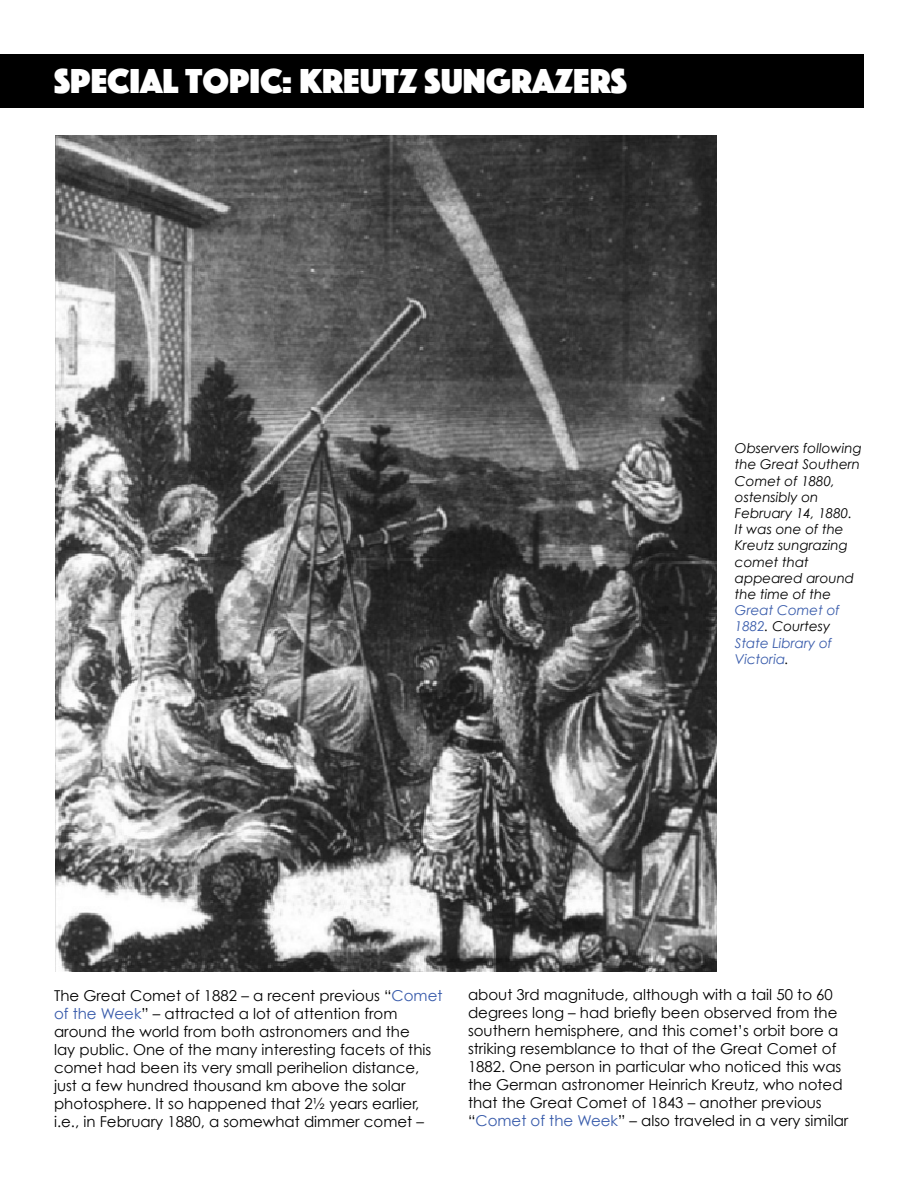
<style>
.page{position:relative;width:918px;height:1188px;background:#fff}
.page>*{position:absolute;margin:0;border:0;box-sizing:border-box;transform-origin:0 0}
.t1{font:36px "Phosphate Solid";color:#fff}
.Body_Type{font:15px/18px "Century Gothic";color:#000}
.Cutlines{font:italic 13.5px/16.2px "Century Gothic";color:#000}
.s1{color:#385bab}
</style>
<div class="page">
<div style="left:0;top:54px;width:864px;height:54px;background:#000"></div>
<img style="left:56px;top:136px;width:661px;height:835px">
<p class="t1" style="left:54px;top:55px;width:574px">SPECIAL TOPIC: KREUTZ SUNGRAZERS</p>
<p class="Cutlines" style="left:735px;top:440px;width:128px">Observers following the Great Southern<br>Comet of 1880, ostensibly on<br>February 14, 1880.<br>It was one of the<br>Kreutz sungrazing comet that appeared around the time of the<br><span class="s1">Great Comet of<br>1882</span>. Courtesy<br><span class="s1">State Library of<br>Victoria</span>.</p>
<p class="Body_Type" style="left:54px;top:987px;width:390px">The Great Comet of 1882 – a recent previous “<span class="s1">Comet of the Week</span>” – attracted a lot of attention from around the world from both astronomers and the<br>lay public. One of the many interesting facets of this comet had been its very small perihelion distance, just a few hundred thousand km above the solar photosphere. It so happened that 2½ years earlier, i.e., in February 1880, a somewhat dimmer comet –</p>
<p class="Body_Type" style="left:468px;top:986px;width:382px">about 3rd magnitude, although with a tail 50 to 60 degrees long – had briefly been observed from the southern hemisphere, and this comet’s orbit bore a striking resemblance to that of the Great Comet of 1882. One person in particular who noticed this was the German astronomer Heinrich Kreutz, who noted that the Great Comet of 1843 – another previous “<span class="s1">Comet of the Week</span>” – also traveled in a very similar</p>
</div>
